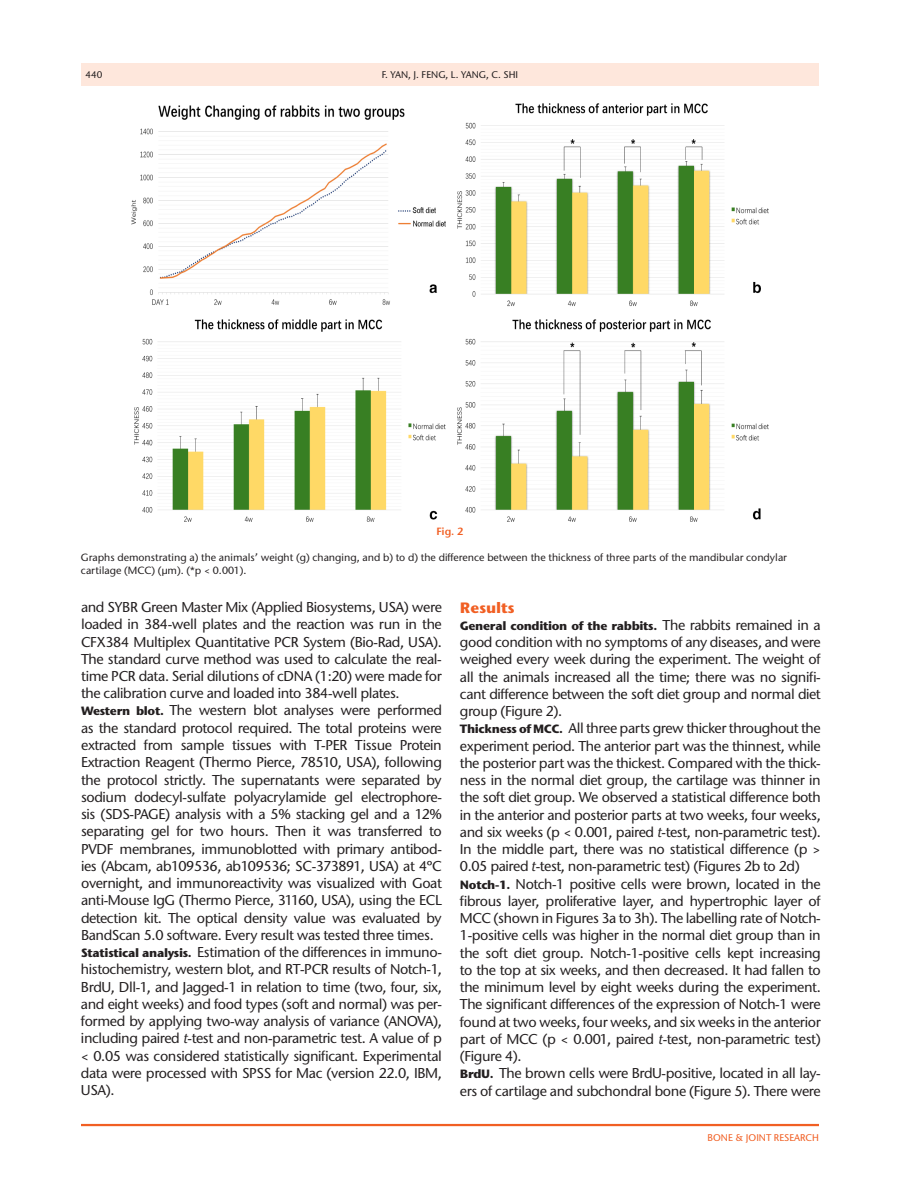
<style>
.page{position:relative;width:918px;height:1188px;background:#fff}
.page>*{position:absolute;margin:0;border:0;box-sizing:border-box;transform-origin:0 0}
.t1{font:700 15px "Stone Sans ITC Pro";color:#f15f23}
.t2{font:500 14.25px/17.2px "Stone Sans ITC Pro";letter-spacing:-.025em;color:#231f20}
.t3{font:700 12px "Stone Sans ITC Pro";letter-spacing:-.025em;color:#231f20}
.t4{font:500 10.5px/13.5px "Stone Sans ITC Pro";color:#231f20}
.t5{font:600 10.5px "Stone Sans ITC Pro";color:#f15f23}
.t6{font:500 9.75px "Stone Sans ITC Pro";color:#231f20}
.t7{font:500 9.75px "Stone Sans ITC Pro";color:#f15f23}
.s1{font-weight:700;font-size:12px}
.s2{font-style:italic}
.s3{font-weight:500;font-size:14.25px}
</style>
<div class="page">
<hr style="left:81px;top:1124px;width:738px;height:2px;background:#f15f23">
<div style="left:81px;top:63px;width:738px;height:23px;background:#fee7dc"></div>
<img style="left:132px;top:104px;width:636px;height:418px">
<p class="t6" style="left:85px;top:68px;width:18px">440</p>
<p class="t6" style="left:382px;top:68px;width:138px">F. YAN, J. FENG, L. YANG, C. SHI</p>
<p class="t5" style="left:436px;top:525px;width:29px">Fig. 2</p>
<p class="t4" style="left:81px;top:550px;width:708px">Graphs demonstrating a) the animals’ weight (g) changing, and b) to d) the difference between the thickness of three parts of the mandibular condylar cartilage (MCC) (μm). (*p &lt; 0.001).</p>
<p class="t2" style="left:81px;top:598px;width:362px">and SYBR Green Master Mix (Applied Biosystems, USA) were loaded in 384-well plates and the reaction was run in the CFX384 Multiplex Quantitative PCR System (Bio-Rad, USA).<br>The standard curve method was used to calculate the real&shy;time PCR data. Serial dilutions of cDNA (1:20) were made for the calibration curve and loaded into 384-well plates.<br><span class="s1">Western blot.</span> The western blot analyses were performed as the standard protocol required. The total proteins were extracted from sample tissues with T-PER Tissue Protein Extraction Reagent (Thermo Pierce, 78510, USA), following the protocol strictly. The supernatants were separated by sodium dodecyl-sulfate polyacrylamide gel electrophore&shy;sis (SDS-PAGE) analysis with a 5% stacking gel and a 12% separating gel for two hours. Then it was transferred to PVDF membranes, immunoblotted with primary antibod&shy;ies (Abcam, ab109536, ab109536; SC-373891, USA) at 4ºC overnight, and immunoreactivity was visualized with Goat anti-Mouse IgG (Thermo Pierce, 31160, USA), using the ECL detection kit. The optical density value was evaluated by BandScan 5.0 software. Every result was tested three times.<br><span class="s1">Statistical analysis.</span> Estimation of the differences in immuno&shy;histochemistry, western blot, and RT-PCR results of Notch-1, BrdU, Dll-1, and Jagged-1 in relation to time (two, four, six, and eight weeks) and food types (soft and normal) was per&shy;formed by applying two-way analysis of variance (ANOVA), including paired <span class="s2">t</span>-test and non-parametric test. A value of p &lt; 0.05 was considered statistically significant. Experimental data were processed with SPSS for Mac (version 22.0, IBM, USA).</p>
<p class="t1" style="left:460px;top:598px;width:56px">Results</p>
<p class="t3" style="left:460px;top:618px;width:362px">General condition of the rabbits. <span class="s3">The rabbits remained in a</span></p>
<p class="t2" style="left:460px;top:633px;width:362px">good condition with no symptoms of any diseases, and were weighed every week during the experiment. The weight of all the animals increased all the time; there was no signifi&shy;cant difference between the soft diet group and normal diet group (Figure 2).<br><span class="s1">Thickness of MCC.</span> All three parts grew thicker throughout the experiment period. The anterior part was the thinnest, while the posterior part was the thickest. Compared with the thick&shy;ness in the normal diet group, the cartilage was thinner in the soft diet group. We observed a statistical difference both in the anterior and posterior parts at two weeks, four weeks, and six weeks (p &lt; 0.001, paired <span class="s2">t</span>-test, non-parametric test).<br>In the middle part, there was no statistical difference (p &gt; 0.05 paired <span class="s2">t</span>-test, non-parametric test) (Figures 2b to 2d)<br><span class="s1">Notch-1.</span> Notch-1 positive cells were brown, located in the fibrous layer, proliferative layer, and hypertrophic layer of MCC (shown in Figures 3a to 3h). The labelling rate of Notch-1-positive cells was higher in the normal diet group than in the soft diet group. Notch-1-positive cells kept increasing to the top at six weeks, and then decreased. It had fallen to the minimum level by eight weeks during the experiment.<br>The significant differences of the expression of Notch-1 were found at two weeks, four weeks, and six weeks in the anterior part of MCC (p &lt; 0.001, paired <span class="s2">t</span>-test, non-parametric test) (Figure 4).<br><span class="s1">BrdU.</span> The brown cells were BrdU-positive, located in all lay&shy;ers of cartilage and subchondral bone (Figure 5). There were</p>
<p class="t7" style="left:708px;top:1132px;width:113px">BONE &amp; JOINT RESEARCH</p>
</div>
